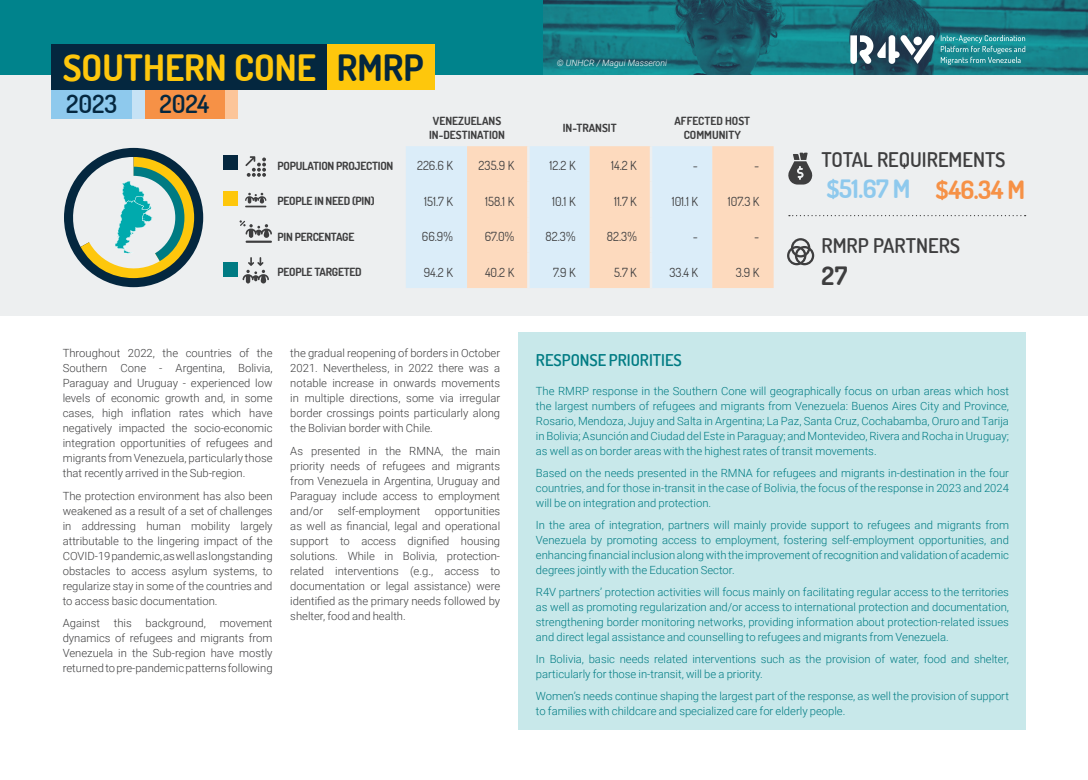
<style>
.page{position:relative;width:1088px;height:780px;background:#fff}
.page>*{position:absolute;margin:0;border:0;box-sizing:border-box;transform-origin:0 0}
._10__Box_title_blue{font:700 36.25px "Dosis";color:#fec70c}
._09__Box_title{font:700 36.25px "Dosis";color:#04273f}
._13__Bigger_figures{font:700 25.25px "Dosis";color:#8ec9ed}
._13__Bigger_figures-2{font:700 25.25px "Dosis";color:#f69146}
._13__Bigger_figures-3{font:700 25.25px "Dosis";color:#3e3e3f}
._01__Título{font:600 25px "Dosis";color:#04273f}
._03__H3{font:600 20.25px "Dosis";color:#3e3e3f}
._04__Texto_corrido{font:600 16.25px "Dosis";color:#007b83}
._14__Gender_figures{font:12.5px "Dosis";color:#3e3e3f}
._04__Texto_corrido-2{font:300 11.25px/15px "Roboto";color:#007b83;text-align:justify}
._04__Texto_corrido-3{font:300 11.25px/15px "Roboto";color:#3e3e3f;text-align:justify}
._18__Main_chapeau_ke{font:700 11.25px "Dosis";letter-spacing:-.02em;color:#3e3e3f}
._14__Gender_figures-2{font:700 11.25px/13.5px "Dosis";color:#3e3e3f;text-align:center}
._18__Main_chapeau_ke-2{font:700 11.25px/13.5px "Dosis";color:#3e3e3f;text-align:center}
._02__Subtitle{font:700 11.25px "Dosis";letter-spacing:-.02em;color:#3e3e3f}
._21__Photo_Credit{font:italic 300 8.75px "Roboto";color:#fff}
</style>
<div class="page">
<div style="left:0;top:62px;width:1088px;height:254px;background:#edeff0"></div>
<div style="left:0;top:0;width:1079px;height:75px;background:#00838c"></div>
<img style="left:543px;top:0;width:544px;height:75px">
<div style="left:518px;top:332px;width:507px;height:397px;background:#c8e8ea"></div>
<div style="left:406px;top:146px;width:61px;height:142px;background:#dbedf9"></div>
<svg style="left:467px;top:146px;width:307px;height:142px;background:#efe1d5"></svg>
<hr style="left:527px;top:146px;width:3px;height:36px;background:#edeff0">
<hr style="left:527px;top:182px;width:3px;height:35px;background:#edeff0">
<hr style="left:527px;top:217px;width:3px;height:35px;background:#edeff0">
<hr style="left:527px;top:252px;width:3px;height:36px;background:#edeff0">
<hr style="left:650px;top:146px;width:2px;height:36px;background:#edeff0">
<hr style="left:650px;top:182px;width:2px;height:35px;background:#edeff0">
<hr style="left:650px;top:217px;width:2px;height:35px;background:#edeff0">
<hr style="left:650px;top:252px;width:2px;height:36px;background:#edeff0">
<div style="left:64px;top:148px;width:139px;height:139px;background:#04273f;border-radius:70px"></div>
<svg style="left:64px;top:157px;width:130px;height:121px"></svg>
<div style="left:223px;top:156px;width:15px;height:14px;background:#04273f"></div>
<svg style="left:245px;top:156px;width:21px;height:21px"></svg>
<div style="left:223px;top:191px;width:15px;height:14px;background:#fec70c"></div>
<svg style="left:245px;top:193px;width:21px;height:14px"></svg>
<hr style="left:246px;top:240px;width:26px;height:3px;background:#3e3e3f">
<svg style="left:240px;top:220px;width:32px;height:18px"></svg>
<div style="left:223px;top:262px;width:15px;height:14px;background:#007b83"></div>
<svg style="left:243px;top:257px;width:26px;height:26px"></svg>
<svg style="left:788px;top:153px;width:25px;height:31px"></svg>
<svg style="left:787px;top:238px;width:27px;height:27px"></svg>
<svg style="left:789px;top:215px;width:236px;height:1px"></svg>
<svg style="left:850px;top:35px;width:85px;height:29px;background:#82949f"></svg>
<svg style="left:941px;top:35px;width:84px;height:30px;background:#3b9ca2"></svg>
<div style="left:326px;top:44px;width:108px;height:46px;background:#fec70c"></div>
<div style="left:51px;top:90px;width:81px;height:28px;background:#8ec9ed"></div>
<div style="left:145px;top:90px;width:80px;height:28px;background:#f69146"></div>
<div style="left:132px;top:90px;width:13px;height:28px;background:#c6e2f5"></div>
<div style="left:225px;top:90px;width:13px;height:28px;background:#fcc599"></div>
<div style="left:51px;top:44px;width:275px;height:46px;background:#04273f"></div>
<p class="_10__Box_title_blue" style="left:63px;top:45px;width:255px">SOUTHERN CONE</p>
<p class="_21__Photo_Credit" style="left:557px;top:57px;width:112px">© UNHCR / Magui Masseroni</p>
<p class="_09__Box_title" style="left:337px;top:45px;width:88px">RMRP</p>
<p class="_01__Título" style="left:66px;top:87px;width:53px">2023</p>
<p class="_01__Título" style="left:159px;top:87px;width:51px">2024</p>
<p class="_18__Main_chapeau_ke-2" style="left:429px;top:114px;width:77px">VENEZUELANS<br>IN-DESTINATION</p>
<p class="_14__Gender_figures-2" style="left:563px;top:121px;width:55px">IN-TRANSIT</p>
<p class="_14__Gender_figures-2" style="left:674px;top:114px;width:77px">AFFECTED HOST<br>COMMUNITY</p>
<p class="_18__Main_chapeau_ke" style="left:277px;top:158px;width:117px">POPULATION PROJECTION</p>
<p class="_14__Gender_figures" style="left:417px;top:157px;width:37px">226.6 K</p>
<p class="_14__Gender_figures" style="left:479px;top:157px;width:37px">235.9 K</p>
<p class="_14__Gender_figures" style="left:549px;top:157px;width:27px">12.2 K</p>
<p class="_14__Gender_figures" style="left:611px;top:157px;width:27px">14.2 K</p>
<p class="_14__Gender_figures" style="left:693px;top:157px;width:7px">-</p>
<p class="_14__Gender_figures" style="left:754px;top:157px;width:7px">-</p>
<p class="_02__Subtitle" style="left:277px;top:194px;width:99px">PEOPLE IN NEED (PIN)</p>
<p class="_14__Gender_figures" style="left:424px;top:193px;width:30px">151.7 K</p>
<p class="_14__Gender_figures" style="left:485px;top:193px;width:31px">158.1 K</p>
<p class="_14__Gender_figures" style="left:552px;top:193px;width:25px">10.1 K</p>
<p class="_14__Gender_figures" style="left:614px;top:193px;width:24px">11.7 K</p>
<p class="_14__Gender_figures" style="left:672px;top:193px;width:28px">101.1 K</p>
<p class="_14__Gender_figures" style="left:728px;top:193px;width:33px">107.3 K</p>
<p class="_18__Main_chapeau_ke" style="left:277px;top:229px;width:78px">PIN PERCENTAGE</p>
<p class="_14__Gender_figures" style="left:422px;top:228px;width:32px">66.9%</p>
<p class="_14__Gender_figures" style="left:485px;top:228px;width:31px">67.0%</p>
<p class="_14__Gender_figures" style="left:546px;top:228px;width:31px">82.3%</p>
<p class="_14__Gender_figures" style="left:607px;top:228px;width:31px">82.3%</p>
<p class="_14__Gender_figures" style="left:693px;top:228px;width:7px">-</p>
<p class="_14__Gender_figures" style="left:754px;top:228px;width:7px">-</p>
<p class="_18__Main_chapeau_ke" style="left:277px;top:265px;width:86px">PEOPLE TARGETED</p>
<p class="_14__Gender_figures" style="left:424px;top:264px;width:31px">94.2 K</p>
<p class="_14__Gender_figures" style="left:485px;top:264px;width:31px">40.2 K</p>
<p class="_14__Gender_figures" style="left:553px;top:264px;width:24px">7.9 K</p>
<p class="_14__Gender_figures" style="left:614px;top:264px;width:24px">5.7 K</p>
<p class="_14__Gender_figures" style="left:669px;top:264px;width:30px">33.4 K</p>
<p class="_14__Gender_figures" style="left:736px;top:264px;width:25px">3.9 K</p>
<p class="_03__H3" style="left:821px;top:147px;width:186px">TOTAL REQUIREMENTS</p>
<p class="_13__Bigger_figures" style="left:826px;top:172px;width:85px">$51.67 M</p>
<p class="_13__Bigger_figures-2" style="left:935px;top:173px;width:91px">$46.34 M</p>
<p class="_03__H3" style="left:821px;top:233px;width:140px">RMRP PARTNERS</p>
<p class="_13__Bigger_figures-3" style="left:821px;top:259px;width:27px">27</p>
<p class="_04__Texto_corrido-3" style="left:63px;top:345px;width:211px">Throughout 2022, the countries of the Southern Cone - Argentina, Bolivia, Paraguay and Uruguay - experienced low levels of economic growth and, in some cases, high inflation rates which have negatively impacted the socio-economic integration opportunities of refugees and migrants from Venezuela, particularly those that recently arrived in the Sub-region.</p>
<p class="_04__Texto_corrido-3" style="left:63px;top:487px;width:211px">The protection environment has also been weakened as a result of a set of challenges in addressing human mobility largely attributable to the lingering impact of the COVID-19 pandemic, as well as longstanding obstacles to access asylum systems, to regularize stay in some of the countries and to access basic documentation.</p>
<p class="_04__Texto_corrido-3" style="left:63px;top:614px;width:211px">Against this background, movement dynamics of refugees and migrants from Venezuela in the Sub-region have mostly returned to pre-pandemic patterns following</p>
<p class="_04__Texto_corrido-3" style="left:290px;top:345px;width:211px">the gradual reopening of borders in October 2021. Nevertheless, in 2022 there was a notable increase in onwards movements in multiple directions, some via irregular border crossings points particularly along the Bolivian border with Chile.</p>
<p class="_04__Texto_corrido-3" style="left:290px;top:442px;width:211px">As presented in the RMNA, the main priority needs of refugees and migrants from Venezuela in Argentina, Uruguay and Paraguay include access to employment and/or</p>
<p class="_04__Texto_corrido-3" style="left:338px;top:502px;width:84px">self-employment</p>
<p class="_04__Texto_corrido-3" style="left:290px;top:502px;width:211px;text-indent:145px">opportunities as well as financial, legal and operational support to access dignified housing solutions. While in Bolivia, protection&shy;related interventions (e.g., access to documentation or legal assistance) were identified as the primary needs followed by shelter, food and health.</p>
<p class="_04__Texto_corrido" style="left:536px;top:349px;width:147px">RESPONSE PRIORITIES</p>
<p class="_04__Texto_corrido-2" style="left:536px;top:383px;width:474px">The RMRP response in the Southern Cone will geographically focus on urban areas which host the largest numbers of refugees and migrants from Venezuela: Buenos Aires City and Province, Rosario, Mendoza, Jujuy and Salta in Argentina; La Paz, Santa Cruz, Cochabamba, Oruro and Tarija in Bolivia; Asunción and Ciudad del Este in Paraguay; and Montevideo, Rivera and Rocha in Uruguay; as well as on border areas with the highest rates of transit movements.</p>
<p class="_04__Texto_corrido-2" style="left:536px;top:465px;width:474px">Based on the needs presented in the RMNA for refugees and migrants in-destination in the four countries, and for those in-transit in the case of Bolivia, the focus of the response in 2023 and 2024 will be on integration and protection.</p>
<p class="_04__Texto_corrido-2" style="left:536px;top:517px;width:474px">In the area of integration, partners will mainly provide support to refugees and migrants from Venezuela by promoting access to employment, fostering self-employment opportunities, and enhancing financial inclusion along with the improvement of recognition and validation of academic degrees jointly with the Education Sector.</p>
<p class="_04__Texto_corrido-2" style="left:536px;top:584px;width:474px">R4V partners’ protection activities will focus mainly on facilitating regular access to the territories as well as promoting regularization and/or access to international protection and documentation, strengthening border monitoring networks, providing information about protection-related issues and direct legal assistance and counselling to refugees and migrants from Venezuela.</p>
<p class="_04__Texto_corrido-2" style="left:536px;top:651px;width:474px">In Bolivia, basic needs related interventions such as the provision of water, food and shelter, particularly for those in-transit, will be a priority.</p>
<p class="_04__Texto_corrido-2" style="left:536px;top:688px;width:474px">Women’s needs continue shaping the largest part of the response, as well the provision of support to families with childcare and specialized care for elderly people.</p>
</div>
